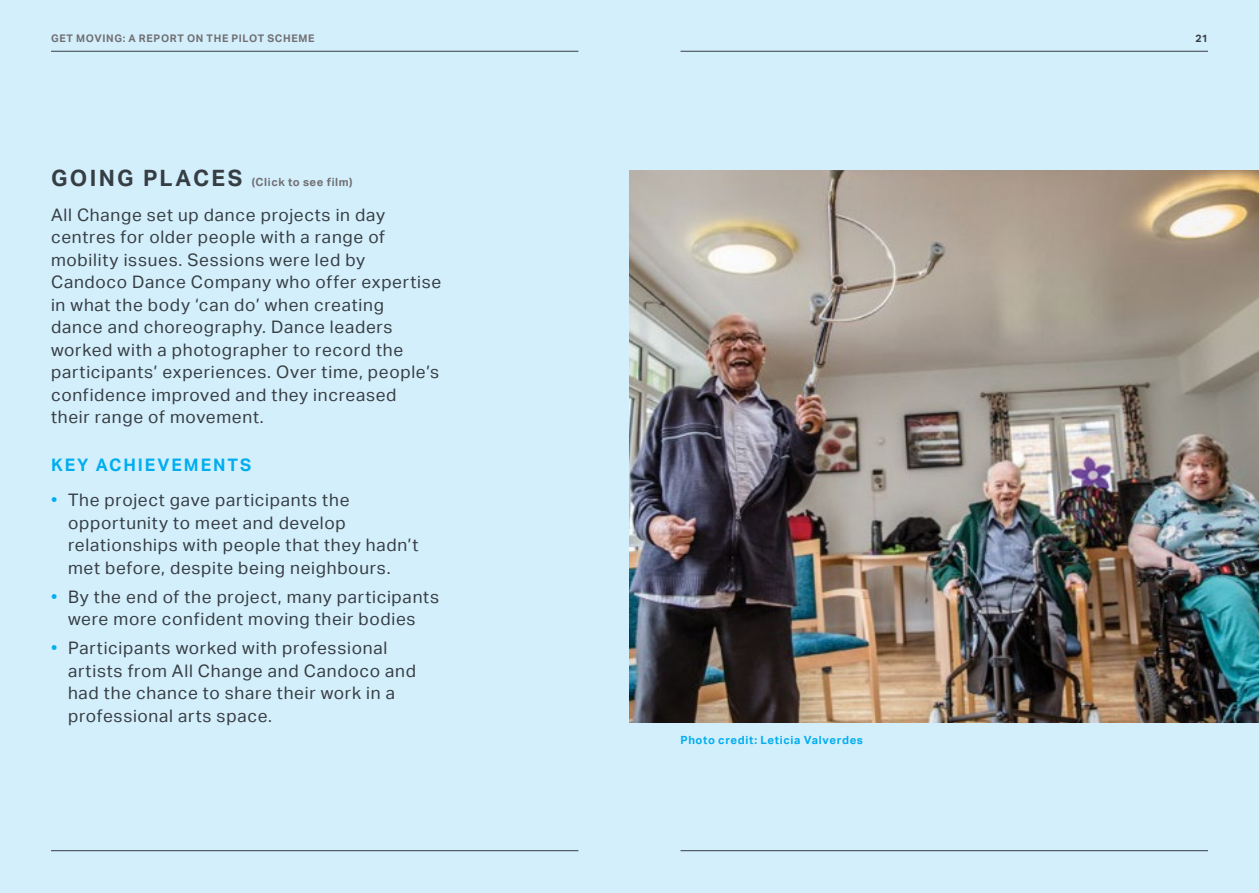
<style>
.page{position:relative;width:1259px;height:893px;background:#fff}
.page>*{position:absolute;margin:0;border:0;box-sizing:border-box;transform-origin:0 0}
.t1{font:17.25px/22.5px "Aktiv Grotesk";letter-spacing:.04em;color:#363e43}
.t2{font:700 17.25px "Aktiv Grotesk";letter-spacing:.11em;color:#00aeef}
.t3{font:700 11.25px "Aktiv Grotesk";letter-spacing:.06em;color:#00aeef}
.t4{font:700 11.25px "Aktiv Grotesk";letter-spacing:.055em;color:#717073}
.t5{font:700 10.5px "Aktiv Grotesk";letter-spacing:.065em;color:#717073}
.t6{font:700 10.5px "Aktiv Grotesk";color:#363e43}
.s1{font-size:22.5px;color:#363e43}
.s2{color:#00aeef}
</style>
<div class="page">
<div style="left:629px;top:0;width:630px;height:893px;background:#d4effc"></div>
<div style="left:0;top:0;width:629px;height:893px;background:#d4effc"></div>
<img style="left:629px;top:170px;width:630px;height:553px">
<hr style="left:51px;top:51px;width:527px;height:1px;background:#363e43">
<hr style="left:51px;top:850px;width:527px;height:1px;background:#363e43">
<hr style="left:680px;top:51px;width:528px;height:1px;background:#363e43">
<hr style="left:680px;top:850px;width:528px;height:1px;background:#363e43">
<p class="t5" style="left:51px;top:32px;width:265px">GET MOVING: A REPORT ON THE PILOT SCHEME</p>
<p class="t4" style="left:51px;top:176px;width:303px"><span class="s1">GOING PLACES</span> (Click to see film)</p>
<p class="t1" style="left:51px;top:203px;width:392px">All Change set up dance projects in day centres for older people with a range of mobility issues. Sessions were led by Candoco Dance Company who offer expertise in what the body ‘can do’ when creating<br>dance and choreography. Dance leaders worked with a photographer to record the participants’ experiences. Over time, people’s confidence improved and they increased<br>their range of movement.</p>
<p class="t2" style="left:51px;top:455px;width:202px">KEY ACHIEVEMENTS</p>
<p class="t1" style="left:68px;top:489px;width:352px;text-indent:-17px"><span class="s2">•</span> The project gave participants the opportunity to meet and develop relationships with people that they hadn’t met before, despite being neighbours.</p>
<p class="t1" style="left:51px;top:586px;width:389px;text-align:center"><span class="s2">•</span> By the end of the project, many participants were more confident moving their bodies</p>
<p class="t1" style="left:68px;top:637px;width:349px;text-indent:-17px"><span class="s2">•</span> Participants worked with professional artists from All Change and Candoco and had the chance to share their work in a professional arts space.</p>
<p class="t3" style="left:680px;top:734px;width:184px">Photo credit: Leticia Valverdes</p>
<p class="t6" style="left:1195px;top:32px;width:14px">21</p>
</div>
